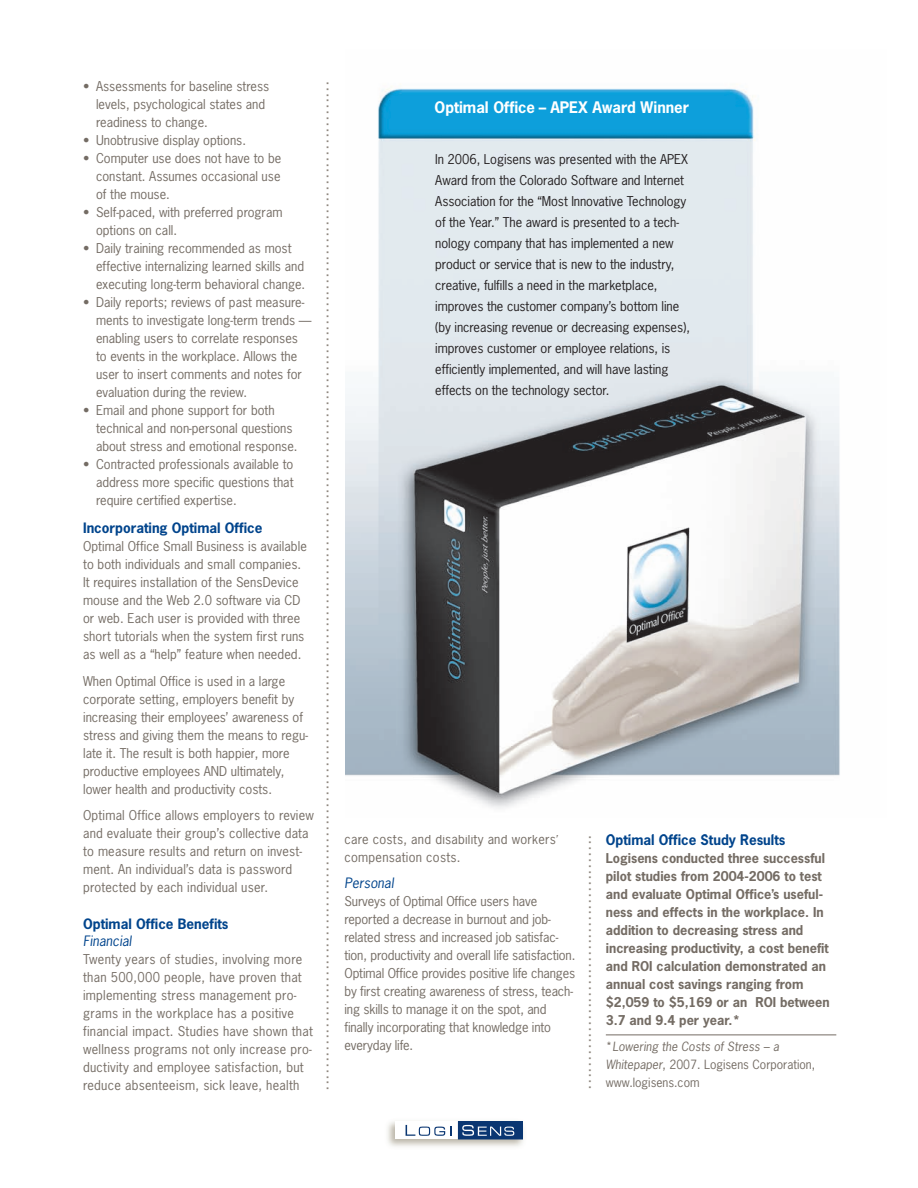
<style>
.page{position:relative;width:918px;height:1188px;background:#fff}
.page>*{position:absolute;margin:0;border:0;box-sizing:border-box;transform-origin:0 0}
.t1{font:16.5px "Helvetica";color:#8f877f}
.t2{font:700 15px "News Gothic";color:#fff}
.t3{font:700 13.5px "News Gothic";color:#01448c}
.t4{font:italic 13.5px "News Gothic";letter-spacing:.005em;color:#01448c}
.t5{font:12.75px/18px "News Gothic";color:#746c64}
.t6{font:12.75px/21px "News Gothic";letter-spacing:-.005em;color:#231f20}
.t7{font:12.75px/18px "News Gothic";letter-spacing:.02em;color:#746c64}
.t8{font:700 12.75px/18px "News Gothic";color:#746c64}
.t9{font:12px/18px "News Gothic";color:#746c64}
.s1{font-style:italic}
</style>
<div class="page">
<img style="left:387px;top:1121px;width:137px;height:26px">
<div style="left:397px;top:1122px;width:126px;height:17px;background:#fff"></div>
<div style="left:458px;top:1122px;width:65px;height:17px;background:#0a3672"></div>
<svg style="left:406px;top:1125px;width:45px;height:11px"></svg>
<svg style="left:462px;top:1125px;width:52px;height:11px"></svg>
<img style="left:608px;top:834px;width:120px;height:1px">
<img style="left:345px;top:86px;width:495px;height:723px">
<hr style="left:606px;top:1035px;width:230px;height:1px;background:#746c64">
<p class="t5" style="left:96px;top:78px;width:175px;text-indent:-13px">• Assessments for baseline stress levels, psychological states and readiness to change.</p>
<p class="t5" style="left:83px;top:132px;width:164px">• Unobtrusive display options.</p>
<p class="t5" style="left:96px;top:150px;width:187px;text-align:justify;text-indent:-13px">• Computer use does not have to be constant. Assumes occasional use of the mouse.</p>
<p class="t5" style="left:96px;top:204px;width:188px;text-indent:-13px">• Self-paced, with preferred program options on call.</p>
<p class="t5" style="left:96px;top:240px;width:211px;text-indent:-13px">• Daily training recommended as most effective internalizing learned skills and executing long-term behavioral change.</p>
<p class="t5" style="left:96px;top:294px;width:217px;text-indent:-13px">• Daily reports; reviews of past measure&shy;ments to investigate long-term trends — enabling users to correlate responses to events in the workplace. Allows the user to insert comments and notes for evaluation during the review.</p>
<p class="t5" style="left:96px;top:402px;width:203px;text-indent:-13px">• Email and phone support for both technical and non-personal questions about stress and emotional response.</p>
<p class="t5" style="left:96px;top:456px;width:199px;text-align:justify;text-indent:-13px">• Contracted professionals available to address more specific questions that require certified expertise.</p>
<p class="t3" style="left:83px;top:520px;width:181px">Incorporating Optimal Office</p>
<p class="t5" style="left:83px;top:538px;width:225px">Optimal Office Small Business is available to both individuals and small companies.<br>It requires installation of the SensDevice mouse and the Web 2.0 software via CD or web. Each user is provided with three short tutorials when the system first runs as well as a “help” feature when needed.</p>
<p class="t5" style="left:83px;top:672px;width:226px">When Optimal Office is used in a large corporate setting, employers benefit by increasing their employees’ awareness of stress and giving them the means to regu&shy;late it. The result is both happier, more productive employees AND ultimately, lower health and productivity costs.</p>
<p class="t5" style="left:83px;top:807px;width:232px">Optimal Office allows employers to review and evaluate their group’s collective data to measure results and return on invest&shy;ment. An individual’s data is password protected by each individual user.</p>
<p class="t3" style="left:83px;top:916px;width:147px">Optimal Office Benefits</p>
<p class="t4" style="left:83px;top:934px;width:50px">Financial</p>
<p class="t7" style="left:83px;top:951px;width:231px">Twenty years of studies, involving more than 500,000 people, have proven that implementing stress management pro&shy;grams in the workplace has a positive financial impact. Studies have shown that wellness programs not only increase pro&shy;ductivity and employee satisfaction, but reduce absenteeism, sick leave, health</p>
<p class="t1" style="left:342px;top:81px;width:1011px;rotate:90deg">..............................................................................................................................................................................</p>
<p class="t2" style="left:435px;top:99px;width:256px">Optimal Office – APEX Award Winner</p>
<p class="t6" style="left:435px;top:149px;width:256px">In 2006, Logisens was presented with the APEX Award from the Colorado Software and Internet Association for the “Most Innovative Technology of the Year.” The award is presented to a tech&shy;nology company that has implemented a new product or service that is new to the industry, creative, fulfills a need in the marketplace, improves the customer company’s bottom line (by increasing revenue or decreasing expenses), improves customer or employee relations, is efficiently implemented, and will have lasting effects on the technology sector.</p>
<p class="t7" style="left:344px;top:831px;width:216px">care costs, and disability and workers’ compensation costs.</p>
<p class="t4" style="left:344px;top:876px;width:51px">Personal</p>
<p class="t5" style="left:344px;top:893px;width:232px">Surveys of Optimal Office users have reported a decrease in burnout and job&shy;related stress and increased job satisfac&shy;tion, productivity and overall life satisfaction.<br>Optimal Office provides positive life changes by first creating awareness of stress, teach&shy;ing skills to manage it on the spot, and finally incorporating that knowledge into everyday life.</p>
<p class="t1" style="left:604px;top:835px;width:256px;rotate:90deg">............................................</p>
<p class="t3" style="left:606px;top:832px;width:181px">Optimal Office Study Results</p>
<p class="t8" style="left:606px;top:849px;width:225px">Logisens conducted three successful pilot studies from 2004-2006 to test and evaluate Optimal Office’s useful&shy;ness and effects in the workplace. In addition to decreasing stress and increasing productivity, a cost benefit and ROI calculation demonstrated an annual cost savings ranging from $2,059 to $5,169 or an ROI between 3.7 and 9.4 per year.*</p>
<p class="t9" style="left:606px;top:1038px;width:211px">*<span class="s1">Lowering the Costs of Stress – a<br>Whitepaper</span>, 2007. Logisens Corporation, www.logisens.com</p>
</div>
